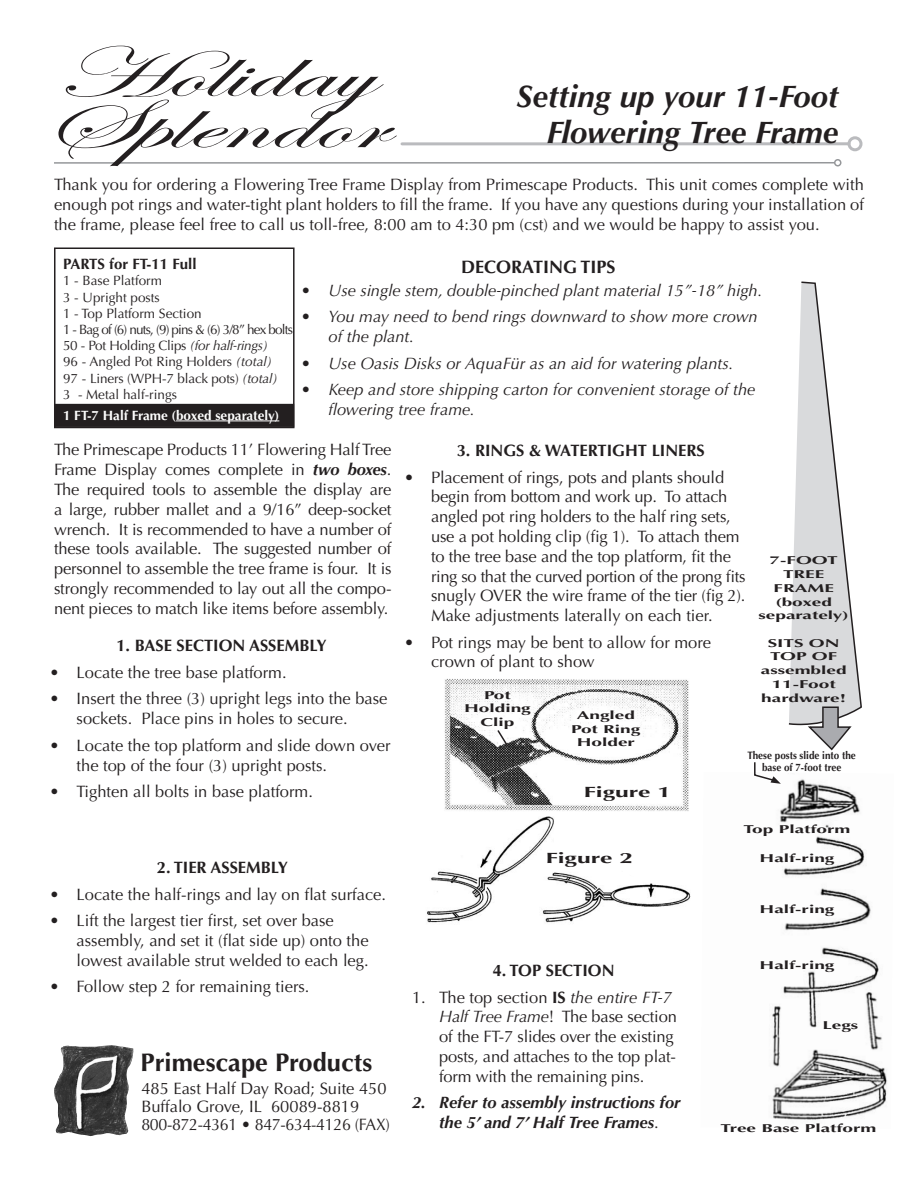
<style>
.page{position:relative;width:918px;height:1188px;background:#fff}
.page>*{position:absolute;margin:0;border:0;box-sizing:border-box;transform-origin:0 0}
.t1{font:71.7px/51.3px "Edwardian Script ITC";color:#231f20;scale:1.79 1}
.t2{font:italic 700 31.2px/36px "Optima LT Std";color:#231f20;text-align:right}
.t3{font:700 25.5px "Optima CE";color:#231f20}
.t4{font:700 18px "Optima CE";color:#231f20}
.t5{font:16.5px/19.8px "Optima CE";color:#231f20}
.t6{font:italic 16.5px/19.8px "Optima LT Std";color:#231f20}
.t7{font:700 16.5px "Optima CE";color:#231f20}
.t8{font:italic 700 16.5px/19.8px "Optima LT Std";color:#231f20;text-align:center}
.t9{font:16.5px "Optima CE";letter-spacing:-.02em;color:#231f20}
.t10{font:700 15px "Optima CE";color:#231f20}
.t11{font:700 14.85px "Optima CE";color:#231f20;scale:1.67 1}
.t12{font:13.5px "Optima CE";color:#231f20}
.t13{font:13.5px "Optima CE";letter-spacing:-.06em;color:#231f20}
.t14{font:13.5px "Optima CE";letter-spacing:-.02em;color:#231f20}
.t15{font:700 13.5px "Optima CE";color:#fff}
.t16{font:700 11.4px/13.6px "Optima CE";color:#231f20;text-align:center;scale:1.67 1}
.t17{font:700 10.8px/12px "Optima CE";color:#231f20;text-align:center;scale:.92 1}
.s1{font-family:"Optima LT Std";font-style:italic}
.s2{font-family:"Optima LT Std";font-weight:700;font-style:italic}
.s3{font-weight:700}
.s4{font-family:"Optima CE";font-weight:400;font-style:normal}
</style>
<div class="page">
<img style="left:427px;top:816px;width:127px;height:107px">
<img style="left:537px;top:852px;width:154px;height:71px">
<div style="left:54px;top:248px;width:241px;height:180px;border:2px solid #231f20"></div>
<img style="left:54px;top:1045px;width:79px;height:91px">
<hr style="left:54px;top:162px;width:781px;height:2px;background:#95979a">
<div style="left:834px;top:159px;width:8px;height:7px;border:2px solid #95979a;border-radius:50%"></div>
<hr style="left:402px;top:142px;width:447px;height:3px;background:#babbbe">
<div style="left:848px;top:136px;width:15px;height:15px;border:3px solid #babbbe;border-radius:50%"></div>
<img style="left:772px;top:779px;width:115px;height:341px">
<img style="left:444px;top:679px;width:245px;height:132px">
<svg style="left:496px;top:728px;width:14px;height:20px"></svg>
<div style="left:55px;top:405px;width:238px;height:21px;background:#231f20"></div>
<div style="left:54px;top:404px;width:240px;height:23px;border:2px solid #231f20"></div>
<hr style="left:176px;top:421px;width:103px;height:1px;background:#fff">
<svg style="left:788px;top:281px;width:74px;height:470px"></svg>
<svg style="left:754px;top:762px;width:27px;height:22px"></svg>
<p class="t1" style="left:42px;top:51px;width:193px">Holiday<br>Splendor</p>
<p class="t2" style="left:516px;top:78px;width:324px">Setting up your 11-Foot<br>Flowering Tree Frame</p>
<p class="t5" style="left:54px;top:175px;width:812px;text-align:justify">Thank you for ordering a Flowering Tree Frame Display from Primescape Products. This unit comes complete with enough pot rings and water-tight plant holders to fill the frame. If you have any questions during your installation of the frame, please feel free to call us toll-free, 8:00 am to 4:30 pm (cst) and we would be happy to assist you.</p>
<p class="t10" style="left:63px;top:255px;width:135px">PARTS for FT-11 Full</p>
<p class="t12" style="left:63px;top:273px;width:101px">1 - Base Platform</p>
<p class="t12" style="left:63px;top:289px;width:98px">3 - Upright posts</p>
<p class="t12" style="left:63px;top:305px;width:140px">1 - Top Platform Section</p>
<p class="t13" style="left:63px;top:321px;width:232px">1 - Bag of (6) nuts, (9) pins &amp; (6) 3/8” hex bolts</p>
<p class="t14" style="left:63px;top:337px;width:207px">50 - Pot Holding Clips <span class="s1">(for half-rings)</span></p>
<p class="t12" style="left:63px;top:354px;width:211px">96 - Angled Pot Ring Holders <span class="s1">(total)</span></p>
<p class="t12" style="left:63px;top:370px;width:216px">97 - Liners (WPH-7 black pots) <span class="s1">(total)</span></p>
<p class="t12" style="left:63px;top:386px;width:116px">3 - Metal half-rings</p>
<p class="t15" style="left:63px;top:406px;width:218px">1 FT-7 Half Frame (boxed separately)</p>
<p class="t4" style="left:461px;top:256px;width:156px">DECORATING TIPS</p>
<p class="t6" style="left:302px;top:280px;width:462px">• Use single stem, double-pinched plant material 15”-18” high.</p>
<p class="t6" style="left:328px;top:307px;width:431px;text-indent:-27px">• You may need to bend rings downward to show more crown of the plant.</p>
<p class="t6" style="left:302px;top:353px;width:434px">• Use Oasis Disks or AquaFür as an aid for watering plants.</p>
<p class="t6" style="left:328px;top:380px;width:429px;text-indent:-27px">• Keep and store shipping carton for convenient storage of the flowering tree frame.</p>
<p class="t5" style="left:54px;top:440px;width:339px;text-align:justify">The Primescape Products 11’ Flowering Half Tree Frame Display comes complete in <span class="s2">two boxes</span>.<br>The required tools to assemble the display are a large, rubber mallet and a 9/16” deep-socket wrench. It is recommended to have a number of these tools available. The suggested number of personnel to assemble the tree frame is four. It is strongly recommended to lay out all the compo&shy;nent pieces to match like items before assembly.</p>
<p class="t7" style="left:457px;top:440px;width:250px">3. RINGS &amp; WATERTIGHT LINERS</p>
<p class="t5" style="left:431px;top:467px;width:316px;text-indent:-27px">• Placement of rings, pots and plants should begin from bottom and work up. To attach angled pot ring holders to the half ring sets, use a pot holding clip (fig 1). To attach them to the tree base and the top platform, fit the ring so that the curved portion of the prong fits snugly OVER the wire frame of the tier (fig 2).<br>Make adjustments laterally on each tier.</p>
<p class="t5" style="left:431px;top:632px;width:282px;text-indent:-27px">• Pot rings may be bent to allow for more crown of plant to show</p>
<p class="t16" style="left:770px;top:554px;width:42px">7-FOOT</p>
<p class="t16" style="left:774px;top:567px;width:38px">TREE<br>FRAME</p>
<p class="t16" style="left:775px;top:595px;width:35px">(boxed</p>
<p class="t16" style="left:759px;top:609px;width:56px">separately)</p>
<p class="t16" style="left:768px;top:636px;width:45px;text-align:left">SITS ON<br>TOP OF</p>
<p class="t16" style="left:761px;top:663px;width:53px">assembled<br>11-Foot</p>
<p class="t16" style="left:761px;top:691px;width:52px">hardware!</p>
<p class="t7" style="left:116px;top:635px;width:212px">1. BASE SECTION ASSEMBLY</p>
<p class="t5" style="left:50px;top:662px;width:238px">• Locate the tree base platform.</p>
<p class="t5" style="left:77px;top:689px;width:312px;text-indent:-27px">• Insert the three (3) upright legs into the base sockets. Place pins in holes to secure.</p>
<p class="t5" style="left:77px;top:735px;width:315px;text-indent:-27px">• Locate the top platform and slide down over the top of the four (3) upright posts.</p>
<p class="t5" style="left:50px;top:782px;width:265px">• Tighten all bolts in base platform.</p>
<p class="t16" style="left:464px;top:688px;width:41px">Pot<br>Holding<br>Clip</p>
<p class="t16" style="left:571px;top:708px;width:43px">Angled<br>Pot Ring<br>Holder</p>
<p class="t17" style="left:748px;top:749px;width:119px">These posts slide into the base of 7-foot tree</p>
<p class="t11" style="left:584px;top:783px;width:54px">Figure 1</p>
<p class="t7" style="left:157px;top:857px;width:133px">2. TIER ASSEMBLY</p>
<p class="t5" style="left:50px;top:884px;width:338px">• Locate the half-rings and lay on flat surface.</p>
<p class="t5" style="left:77px;top:911px;width:294px;text-indent:-27px">• Lift the largest tier first, set over base assembly, and set it (flat side up) onto the lowest available strut welded to each leg.</p>
<p class="t5" style="left:50px;top:977px;width:261px">• Follow step 2 for remaining tiers.</p>
<p class="t3" style="left:141px;top:1046px;width:233px">Primescape Products</p>
<p class="t5" style="left:141px;top:1079px;width:247px">485 East Half Day Road; Suite 450</p>
<p class="t5" style="left:141px;top:1097px;width:219px">Buffalo Grove, IL 60089-8819</p>
<p class="t9" style="left:141px;top:1115px;width:250px">800-872-4361 • 847-634-4126 (FAX)</p>
<p class="t11" style="left:546px;top:848px;width:54px">Figure 2</p>
<p class="t7" style="left:493px;top:960px;width:123px">4. TOP SECTION</p>
<p class="t5" style="left:439px;top:987px;width:239px;text-indent:-27px">1. The top section <span class="s3">IS</span> <span class="s1">the entire FT-7<br>Half Tree Frame</span>! The base section of the FT-7 slides over the existing posts, and attaches to the top plat&shy;form with the remaining pins.</p>
<p class="t8" style="left:412px;top:1093px;width:270px">2. Refer to assembly instructions for the 5’ and 7’ Half Tree Frames<span class="s4">.</span></p>
<p class="t16" style="left:744px;top:823px;width:65px">Top Platform</p>
<p class="t16" style="left:760px;top:851px;width:46px">Half-ring</p>
<p class="t16" style="left:760px;top:903px;width:46px">Half-ring</p>
<p class="t16" style="left:760px;top:958px;width:46px">Half-ring</p>
<p class="t16" style="left:822px;top:1018px;width:23px">Legs</p>
<p class="t16" style="left:721px;top:1122px;width:95px">Tree Base Platform</p>
</div>
